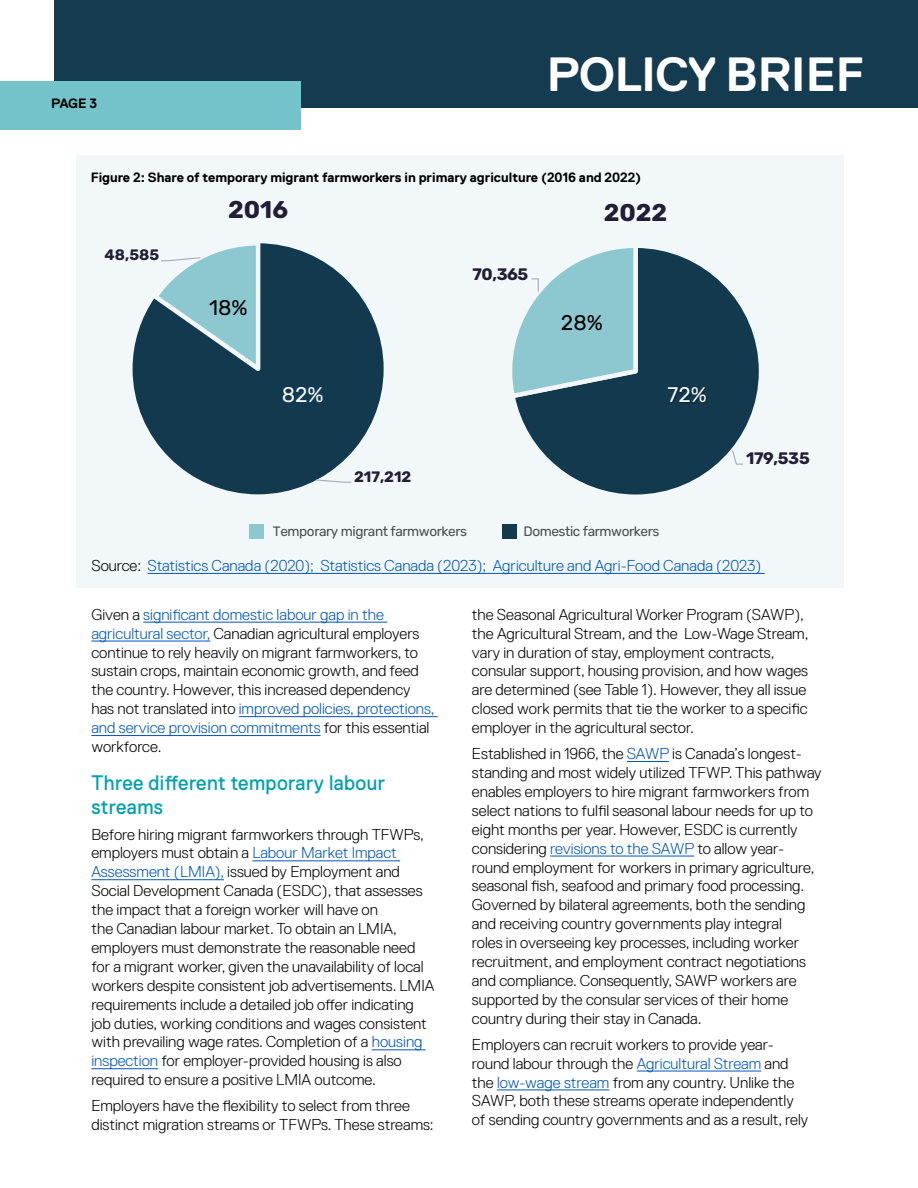
<style>
.page{position:relative;width:918px;height:1188px;background:#fff}
.page>*{position:absolute;margin:0;border:0;box-sizing:border-box;transform-origin:0 0}
.t1{font:700 48px "Replica Std";letter-spacing:-.01em;color:#fff}
.t2{font:700 24.15px "Rubik";color:#231f37}
.t3{font:21.15px "Rubik";color:#fff}
.t4{font:21.15px "Rubik";color:#000}
.t5{font:21px/24px "Replica Std";letter-spacing:.02em;color:#00a0af;scale:.95 1}
.t6{font:700 16.65px "Rubik";letter-spacing:-.025em;color:#231f37}
.t7{font:300 15.75px/18.9px "Replica Std";color:#000}
.t8{font:300 15.75px "Replica Std";color:#0055b8}
.t9{font:700 15.15px "Rubik";color:#231f37}
.t10{font:13.65px "Rubik";letter-spacing:-.03em;color:#505050}
.t11{font:700 13.5px "Replica Std";color:#000}
.s1{color:#000}
.s2{color:#0055b8}
</style>
<div class="page">
<div style="left:54px;top:0;width:864px;height:108px;background:#143b50"></div>
<div style="left:0;top:81px;width:301px;height:49px;background:#74c3cb"></div>
<div style="left:76px;top:156px;width:767px;height:432px;background:#f2f8f9"></div>
<hr style="left:627px;top:761px;width:42px;height:1px;background:#0055b8">
<hr style="left:550px;top:856px;width:144px;height:1px;background:#0055b8">
<hr style="left:637px;top:1071px;width:124px;height:1px;background:#0055b8">
<hr style="left:497px;top:1090px;width:112px;height:1px;background:#0055b8">
<hr style="left:143px;top:622px;width:244px;height:1px;background:#0055b8">
<hr style="left:91px;top:641px;width:119px;height:1px;background:#0055b8">
<hr style="left:239px;top:716px;width:199px;height:1px;background:#0055b8">
<hr style="left:91px;top:735px;width:230px;height:1px;background:#0055b8">
<hr style="left:252px;top:861px;width:148px;height:1px;background:#0055b8">
<hr style="left:91px;top:879px;width:133px;height:1px;background:#0055b8">
<hr style="left:372px;top:1050px;width:54px;height:1px;background:#0055b8">
<hr style="left:91px;top:1068px;width:67px;height:1px;background:#0055b8">
<svg style="left:516px;top:248px;width:243px;height:247px"></svg>
<svg style="left:731px;top:449px;width:13px;height:16px"></svg>
<svg style="left:512px;top:248px;width:128px;height:153px"></svg>
<img style="left:653px;top:374px;width:70px;height:48px">
<svg style="left:133px;top:243px;width:251px;height:251px;fill:#12394e"></svg>
<svg style="left:315px;top:479px;width:38px;height:4px"></svg>
<svg style="left:149px;top:243px;width:114px;height:135px"></svg>
<div style="left:249px;top:525px;width:15px;height:14px;background:#8dc8d0"></div>
<div style="left:502px;top:525px;width:15px;height:14px;background:#143b50"></div>
<hr style="left:148px;top:573px;width:617px;height:1px;background:#0055b8">
<p class="t11" style="left:51px;top:96px;width:48px">PAGE 3</p>
<h1 class="t1" style="left:547px;top:48px;width:319px">POLICY BRIEF</h1>
<p class="t11" style="left:91px;top:170px;width:552px">Figure 2: Share of temporary migrant farmworkers in primary agriculture (2016 and 2022)</p>
<p class="t9" style="left:105px;top:246px;width:56px">48,585</p>
<h2 class="t2" style="left:228px;top:196px;width:61px">2016</h2>
<h3 class="t4" style="left:209px;top:296px;width:40px">18%</h3>
<h3 class="t3" style="left:282px;top:383px;width:43px">82%</h3>
<p class="t9" style="left:354px;top:467px;width:59px">217,212</p>
<p class="t6" style="left:473px;top:264px;width:57px">70,365</p>
<h2 class="t2" style="left:604px;top:198px;width:65px">2022</h2>
<h3 class="t4" style="left:561px;top:311px;width:43px">28%</h3>
<h3 class="t3" style="left:668px;top:383px;width:41px">72%</h3>
<p class="t6" style="left:746px;top:449px;width:65px">179,535</p>
<p class="t10" style="left:273px;top:523px;width:196px">Temporary migrant farmworkers</p>
<p class="t10" style="left:523px;top:523px;width:137px">Domestic farmworkers</p>
<p class="t8" style="left:91px;top:557px;width:672px"><span class="s1">Source:</span> Statistics Canada (2020); Statistics Canada (2023); Agriculture and Agri-Food Canada (2023)</p>
<p class="t7" style="left:91px;top:605px;width:345px">Given a <span class="s2">significant domestic labour gap in the agricultural sector,</span> Canadian agricultural employers continue to rely heavily on migrant farmworkers, to sustain crops, maintain economic growth, and feed the country. However, this increased dependency has not translated into <span class="s2">improved policies, protections, and service provision commitments</span> for this essential workforce.</p>
<h3 class="t5" style="left:91px;top:770px;width:311px">Three different temporary labour streams</h3>
<p class="t7" style="left:91px;top:825px;width:345px">Before hiring migrant farmworkers through TFWPs, employers must obtain a <span class="s2">Labour Market Impact Assessment (LMIA),</span> issued by Employment and Social Development Canada (ESDC), that assesses the impact that a foreign worker will have on<br>the Canadian labour market. To obtain an LMIA, employers must demonstrate the reasonable need for a migrant worker, given the unavailability of local workers despite consistent job advertisements. LMIA requirements include a detailed job offer indicating job duties, working conditions and wages consistent with prevailing wage rates. Completion of a <span class="s2">housing inspection</span> for employer-provided housing is also required to ensure a positive LMIA outcome.</p>
<p class="t7" style="left:91px;top:1096px;width:344px">Employers have the flexibility to select from three distinct migration streams or TFWPs. These streams:</p>
<p class="t7" style="left:472px;top:605px;width:338px">the Seasonal Agricultural Worker Program (SAWP), the Agricultural Stream, and the Low-Wage Stream, vary in duration of stay, employment contracts, consular support, housing provision, and how wages are determined (see Table 1). However, they all issue closed work permits that tie the worker to a specific employer in the agricultural sector.</p>
<p class="t7" style="left:472px;top:744px;width:351px">Established in 1966, the <span class="s2">SAWP</span> is Canada’s longest&shy;standing and most widely utilized TFWP. This pathway enables employers to hire migrant farmworkers from select nations to fulfil seasonal labour needs for up to eight months per year. However, ESDC is currently considering <span class="s2">revisions to the SAWP</span> to allow year&shy;round employment for workers in primary agriculture, seasonal fish, seafood and primary food processing.<br>Governed by bilateral agreements, both the sending and receiving country governments play integral<br>roles in overseeing key processes, including worker recruitment, and employment contract negotiations and compliance. Consequently, SAWP workers are supported by the consular services of their home country during their stay in Canada.</p>
<p class="t7" style="left:472px;top:1035px;width:338px">Employers can recruit workers to provide year&shy;round labour through the <span class="s2">Agricultural Stream</span> and the <span class="s2">low-wage stream</span> from any country. Unlike the SAWP, both these streams operate independently of sending country governments and as a result, rely</p>
</div>
